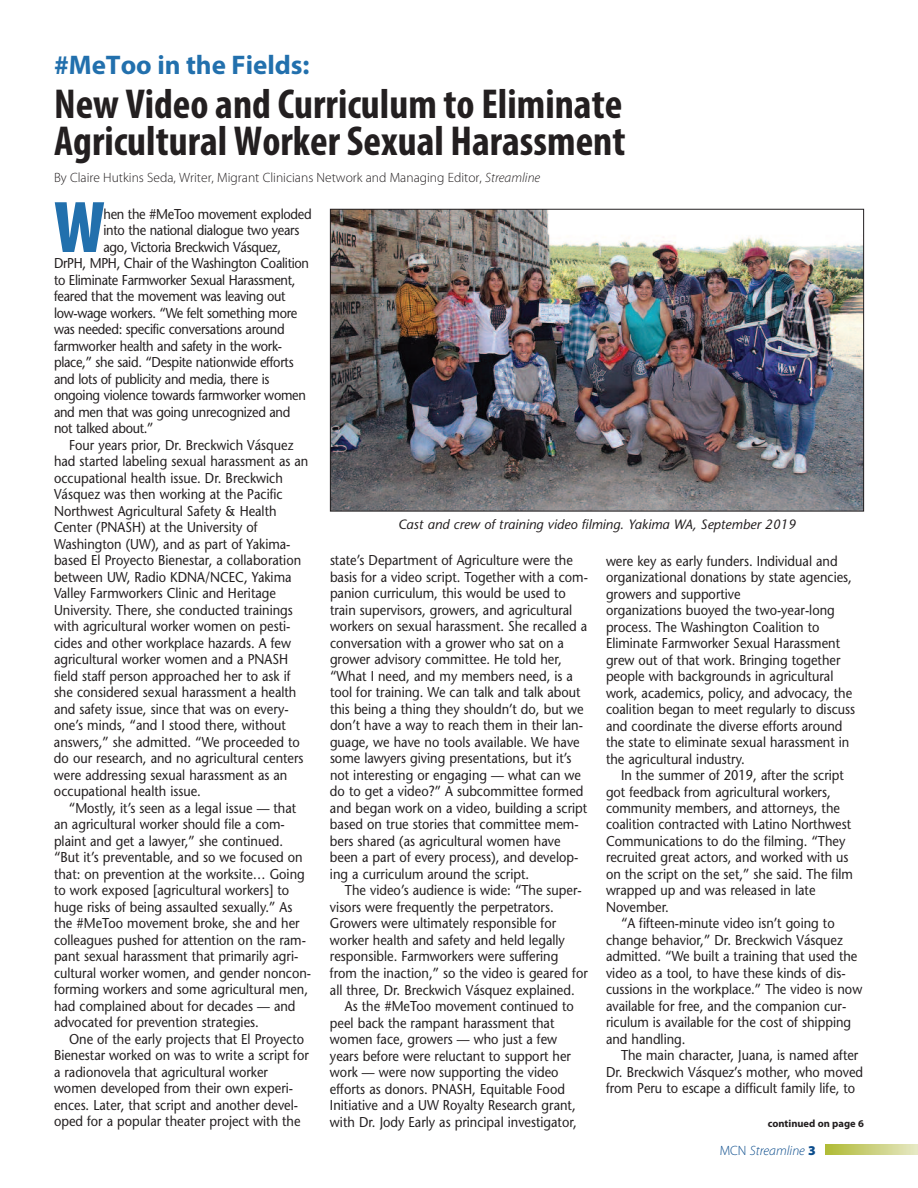
<style>
.page{position:relative;width:918px;height:1188px;background:#fff}
.page>*{position:absolute;margin:0;border:0;box-sizing:border-box;transform-origin:0 0}
.t1{font:900 condensed 73.8px "Myriad Pro";color:#2270ad}
.t2{font:700 condensed 42px/37.5px "Myriad Pro";color:#231f20}
.t3{font:700 27px "Myriad Pro";color:#2270ad}
.t4{font:14.25px/16.5px "Stone Sans";color:#231f20;scale:.9 1}
.t5{font:14.25px "Stone Sans";letter-spacing:-.025em;color:#231f20;scale:.9 1}
.t6{font:300 13.5px "Myriad Pro";color:#231f20}
.t7{font:italic 13.5px "Stone Sans";color:#231f20}
.t8{font:italic 300 13.5px "Myriad Pro";color:#0b4c8c}
.t9{font:700 10.5px "Myriad Pro";color:#231f20}
.s1{font-style:italic}
.s2{font-style:normal}
.s3{font-weight:900;font-style:normal}
</style>
<div class="page">
<svg style="left:825px;top:1144px;width:93px;height:11px"></svg>
<img style="left:332px;top:211px;width:530px;height:299px">
<div style="left:330px;top:209px;width:534px;height:303px;border:1px solid #231f20"></div>
<h3 class="t3" style="left:54px;top:55px;width:257px">#MeToo in the Fields:</h3>
<h2 class="t2" style="left:54px;top:89px;width:573px">New Video and Curriculum to Eliminate<br>Agricultural Worker Sexual Harassment</h2>
<p class="t6" style="left:54px;top:173px;width:488px">By Claire Hutkins Seda, Writer, Migrant Clinicians Network and Managing Editor, <span class="s1">Streamline</span></p>
<h1 class="t1" style="left:54px;top:201px;width:52px">W</h1>
<p class="t5" style="left:104px;top:209px;width:233px">hen the #MeToo movement exploded</p>
<p class="t5" style="left:104px;top:225px;width:219px">into the national dialogue two years</p>
<p class="t5" style="left:104px;top:242px;width:199px">ago, Victoria Breckwich Vásquez,</p>
<p class="t5" style="left:54px;top:258px;width:285px">DrPH, MPH, Chair of the Washington Coalition</p>
<p class="t5" style="left:54px;top:275px;width:270px">to Eliminate Farmworker Sexual Harassment,</p>
<p class="t5" style="left:54px;top:291px;width:259px">feared that the movement was leaving out</p>
<p class="t5" style="left:54px;top:308px;width:272px">low-wage workers. “We felt something more</p>
<p class="t5" style="left:54px;top:324px;width:258px">was needed: specific conversations around</p>
<p class="t5" style="left:54px;top:341px;width:255px">farmworker health and safety in the work-</p>
<p class="t5" style="left:54px;top:357px;width:268px">place,” she said. “Despite nationwide efforts</p>
<p class="t5" style="left:54px;top:374px;width:241px">and lots of publicity and media, there is</p>
<p class="t5" style="left:54px;top:390px;width:281px">ongoing violence towards farmworker women</p>
<p class="t5" style="left:54px;top:407px;width:264px">and men that was going unrecognized and</p>
<p class="t5" style="left:54px;top:423px;width:112px">not talked about.”</p>
<p class="t4" style="left:69px;top:438px;width:251px">Four years prior, Dr. Breckwich Vásquez</p>
<p class="t4" style="left:54px;top:455px;width:284px">had started labeling sexual harassment as an</p>
<p class="t4" style="left:54px;top:471px;width:256px">occupational health issue. Dr. Breckwich</p>
<p class="t4" style="left:54px;top:488px;width:256px">Vásquez was then working at the Pacific</p>
<p class="t4" style="left:54px;top:504px;width:249px">Northwest Agricultural Safety &amp; Health</p>
<p class="t4" style="left:54px;top:521px;width:228px">Center (PNASH) at the University of</p>
<p class="t4" style="left:54px;top:537px;width:264px">Washington (UW), and as part of Yakima-</p>
<p class="t4" style="left:54px;top:554px;width:276px">based El Proyecto Bienestar, a collaboration</p>
<p class="t4" style="left:54px;top:570px;width:265px">between UW, Radio KDNA/NCEC, Yakima</p>
<p class="t4" style="left:54px;top:587px;width:248px">Valley Farmworkers Clinic and Heritage</p>
<p class="t4" style="left:54px;top:603px;width:267px">University. There, she conducted trainings</p>
<p class="t4" style="left:54px;top:620px;width:264px">with agricultural worker women on pesti-</p>
<p class="t4" style="left:54px;top:636px;width:265px">cides and other workplace hazards. A few</p>
<p class="t4" style="left:54px;top:653px;width:262px">agricultural worker women and a PNASH</p>
<p class="t4" style="left:54px;top:669px;width:264px">field staff person approached her to ask if</p>
<p class="t4" style="left:54px;top:686px;width:271px">she considered sexual harassment a health</p>
<p class="t4" style="left:54px;top:702px;width:262px">and safety issue, since that was on every-</p>
<p class="t4" style="left:54px;top:719px;width:259px">one’s minds, “and I stood there, without</p>
<p class="t4" style="left:54px;top:735px;width:275px">answers,” she admitted. “We proceeded to</p>
<p class="t4" style="left:54px;top:752px;width:279px">do our research, and no agricultural centers</p>
<p class="t4" style="left:54px;top:768px;width:261px">were addressing sexual harassment as an</p>
<p class="t4" style="left:54px;top:785px;width:165px">occupational health issue.</p>
<p class="t4" style="left:69px;top:801px;width:254px">“Mostly, it’s seen as a legal issue — that</p>
<p class="t4" style="left:54px;top:818px;width:258px">an agricultural worker should file a com-</p>
<p class="t4" style="left:54px;top:834px;width:256px">plaint and get a lawyer,” she continued.</p>
<p class="t4" style="left:54px;top:851px;width:278px">“But it’s preventable, and so we focused on</p>
<p class="t4" style="left:54px;top:867px;width:280px">that: on prevention at the worksite… Going</p>
<p class="t4" style="left:54px;top:884px;width:263px">to work exposed [agricultural workers] to</p>
<p class="t4" style="left:54px;top:900px;width:266px">huge risks of being assaulted sexually.” As</p>
<p class="t4" style="left:54px;top:917px;width:274px">the #MeToo movement broke, she and her</p>
<p class="t4" style="left:54px;top:933px;width:281px">colleagues pushed for attention on the ram-</p>
<p class="t4" style="left:54px;top:950px;width:273px">pant sexual harassment that primarily agri-</p>
<p class="t4" style="left:54px;top:966px;width:287px">cultural worker women, and gender noncon-</p>
<p class="t4" style="left:54px;top:983px;width:284px">forming workers and some agricultural men,</p>
<p class="t4" style="left:54px;top:999px;width:270px">had complained about for decades — and</p>
<p class="t4" style="left:54px;top:1016px;width:229px">advocated for prevention strategies.</p>
<p class="t4" style="left:69px;top:1032px;width:263px">One of the early projects that El Proyecto</p>
<p class="t4" style="left:54px;top:1049px;width:285px">Bienestar worked on was to write a script for</p>
<p class="t4" style="left:54px;top:1065px;width:239px">a radionovela that agricultural worker</p>
<p class="t4" style="left:54px;top:1082px;width:267px">women developed from their own experi-</p>
<p class="t4" style="left:54px;top:1098px;width:273px">ences. Later, that script and another devel-</p>
<p class="t4" style="left:54px;top:1115px;width:276px">oped for a popular theater project with the</p>
<p class="t7" style="left:398px;top:519px;width:399px">Cast and crew of training video filming. Yakima WA, September 2019</p>
<p class="t4" style="left:330px;top:554px;width:288px">state’s Department of Agriculture were the basis for a video script. Together with a com&shy;panion curriculum, this would be used to train supervisors, growers, and agricultural workers on sexual harassment. She recalled a conversation with a grower who sat on a grower advisory committee. He told her, “What I need, and my members need, is a tool for training. We can talk and talk about this being a thing they shouldn’t do, but we don’t have a way to reach them in their lan&shy;guage, we have no tools available. We have some lawyers giving presentations, but it’s not interesting or engaging — what can we do to get a video?” A subcommittee formed and began work on a video, building a script based on true stories that committee mem&shy;bers shared (as agricultural women have been a part of every process), and develop&shy;ing a curriculum around the script.</p>
<p class="t4" style="left:345px;top:884px;width:265px">The video’s audience is wide: “The super-</p>
<p class="t4" style="left:330px;top:900px;width:250px">visors were frequently the perpetrators.</p>
<p class="t4" style="left:330px;top:917px;width:253px">Growers were ultimately responsible for</p>
<p class="t4" style="left:330px;top:933px;width:262px">worker health and safety and held legally</p>
<p class="t4" style="left:330px;top:950px;width:255px">responsible. Farmworkers were suffering</p>
<p class="t4" style="left:330px;top:966px;width:288px">from the inaction,” so the video is geared for</p>
<p class="t4" style="left:330px;top:983px;width:273px">all three, Dr. Breckwich Vásquez explained.</p>
<p class="t4" style="left:345px;top:999px;width:256px">As the #MeToo movement continued to</p>
<p class="t4" style="left:330px;top:1016px;width:251px">peel back the rampant harassment that</p>
<p class="t4" style="left:330px;top:1032px;width:254px">women face, growers — who just a few</p>
<p class="t4" style="left:330px;top:1049px;width:269px">years before were reluctant to support her</p>
<p class="t4" style="left:330px;top:1065px;width:256px">work — were now supporting the video</p>
<p class="t4" style="left:330px;top:1082px;width:263px">efforts as donors. PNASH, Equitable Food</p>
<p class="t4" style="left:330px;top:1098px;width:275px">Initiative and a UW Royalty Research grant,</p>
<p class="t4" style="left:330px;top:1115px;width:276px">with Dr. Jody Early as principal investigator,</p>
<p class="t4" style="left:606px;top:554px;width:278px">were key as early funders. Individual and organizational donations by state agencies, growers and supportive<br>organizations buoyed the two-year-long process. The Washington Coalition to Eliminate Farmworker Sexual Harassment grew out of that work. Bringing together people with backgrounds in agricultural work, academics, policy, and advocacy, the coalition began to meet regularly to discuss and coordinate the diverse efforts around the state to eliminate sexual harassment in the agricultural industry.</p>
<p class="t4" style="left:606px;top:768px;width:276px;text-indent:15px">In the summer of 2019, after the script got feedback from agricultural workers, community members, and attorneys, the coalition contracted with Latino Northwest Communications to do the filming. “They recruited great actors, and worked with us on the script on the set,” she said. The film wrapped up and was released in late November.</p>
<p class="t4" style="left:606px;top:917px;width:286px;text-indent:15px">“A fifteen-minute video isn’t going to change behavior,” Dr. Breckwich Vásquez admitted. “We built a training that used the video as a tool, to have these kinds of dis&shy;cussions in the workplace.” The video is now available for free, and the companion cur&shy;riculum is available for the cost of shipping and handling.</p>
<p class="t4" style="left:606px;top:1049px;width:287px;text-indent:15px">The main character, Juana, is named after<br>Dr. Breckwich Vásquez’s mother, who moved from Peru to escape a difficult family life, to</p>
<p class="t9" style="left:768px;top:1119px;width:98px">continued on page 6</p>
<p class="t8" style="left:720px;top:1145px;width:98px"><span class="s2">MCN</span> Streamline <span class="s3">3</span></p>
</div>
